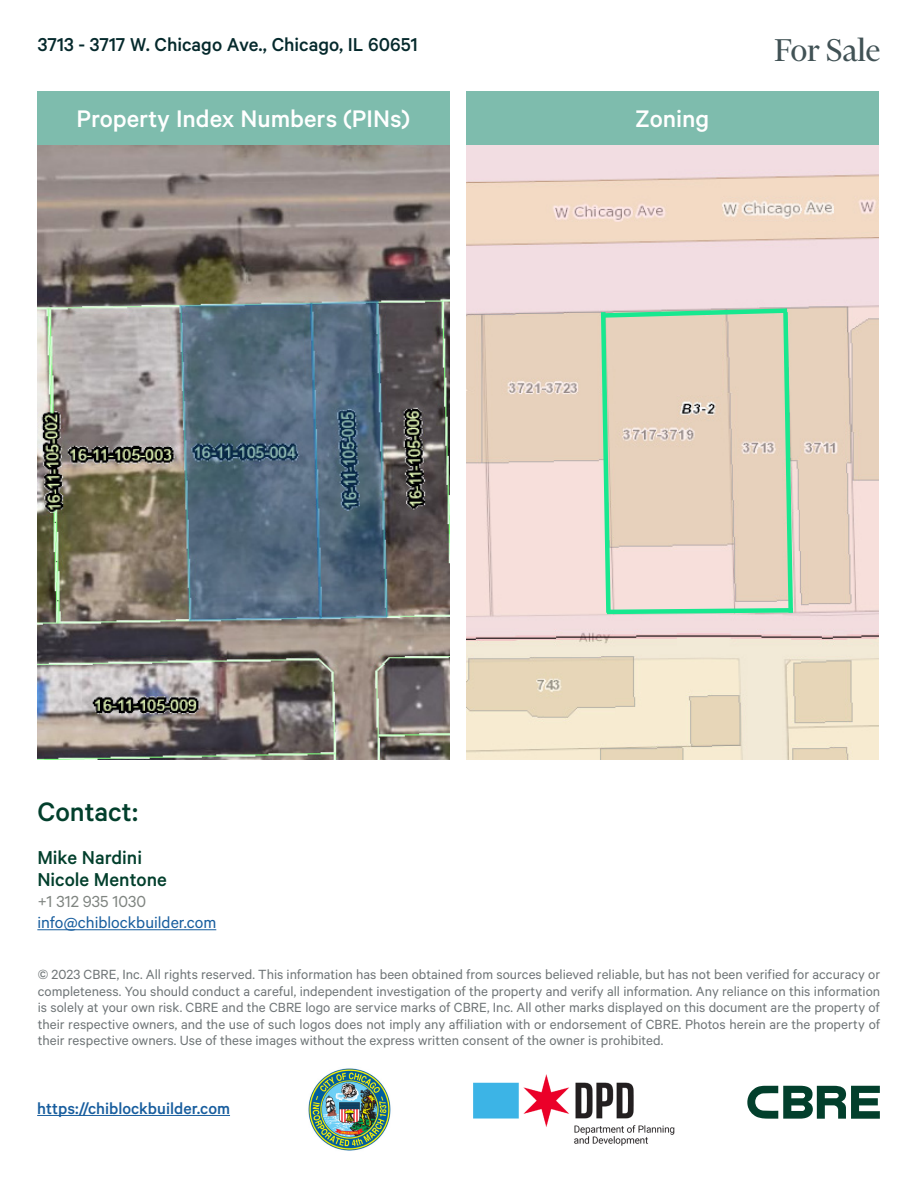
<style>
.page{position:relative;width:918px;height:1188px;background:#fff}
.page>*{position:absolute;margin:0;border:0;box-sizing:border-box;transform-origin:0 0}
.t1{font:36px "Financier Display";color:#415255}
.Contact_Us{font:500 30px "Calibre";color:#023f2c}
.t2{font:500 27px "Calibre";color:#fff}
.t3{font:500 21px "Calibre";color:#05292c}
.Broker_Name{font:500 21px/22.5px "Calibre";color:#023f2c}
.t4{font:500 18px "Calibre";color:#175d9e}
.Contact_Info{font:18px "Calibre";color:#175d9e}
.Contact_Info-2{font:18px "Calibre";color:#808581}
.t5{font:15px/16.5px "Calibre";color:#6f7577;text-align:justify}
</style>
<div class="page">
<hr style="left:37px;top:1115px;width:193px;height:1px;background:#175d9e">
<hr style="left:37px;top:929px;width:179px;height:1px;background:#175d9e">
<svg style="left:747px;top:1086px;width:133px;height:33px"></svg>
<img style="left:308px;top:1068px;width:83px;height:83px">
<img style="left:473px;top:1074px;width:202px;height:72px">
<img style="left:37px;top:145px;width:412px;height:615px">
<img style="left:466px;top:145px;width:413px;height:615px">
<div style="left:37px;top:91px;width:412px;height:54px;background:#7ebcad"></div>
<div style="left:466px;top:91px;width:412px;height:54px;background:#7ebcad"></div>
<svg style="left:596px;top:306px;width:201px;height:311px"></svg>
<p class="t3" style="left:38px;top:33px;width:381px">3713 - 3717 W. Chicago Ave., Chicago, IL 60651</p>
<p class="t2" style="left:76px;top:102px;width:335px">Property Index Numbers (PINs)</p>
<p class="t2" style="left:635px;top:102px;width:76px">Zoning</p>
<p class="t1" style="left:775px;top:32px;width:107px">For Sale</p>
<p class="Contact_Us" style="left:37px;top:794px;width:102px">Contact:</p>
<p class="Broker_Name" style="left:37px;top:846px;width:131px">Mike Nardini<br>Nicole Mentone</p>
<p class="Contact_Info-2" style="left:37px;top:891px;width:110px">+1 312 935 1030</p>
<p class="Contact_Info" style="left:37px;top:912px;width:180px">info@chiblockbuilder.com</p>
<p class="t5" style="left:38px;top:966px;width:844px">© 2023 CBRE, Inc. All rights reserved. This information has been obtained from sources believed reliable, but has not been verified for accuracy or completeness. You should conduct a careful, independent investigation of the property and verify all information. Any reliance on this information is solely at your own risk. CBRE and the CBRE logo are service marks of CBRE, Inc. All other marks displayed on this document are the property of their respective owners, and the use of such logos does not imply any affiliation with or endorsement of CBRE. Photos herein are the property of their respective owners. Use of these images without the express written consent of the owner is prohibited.</p>
<p class="t4" style="left:37px;top:1098px;width:194px">https://chiblockbuilder.com</p>
</div>
